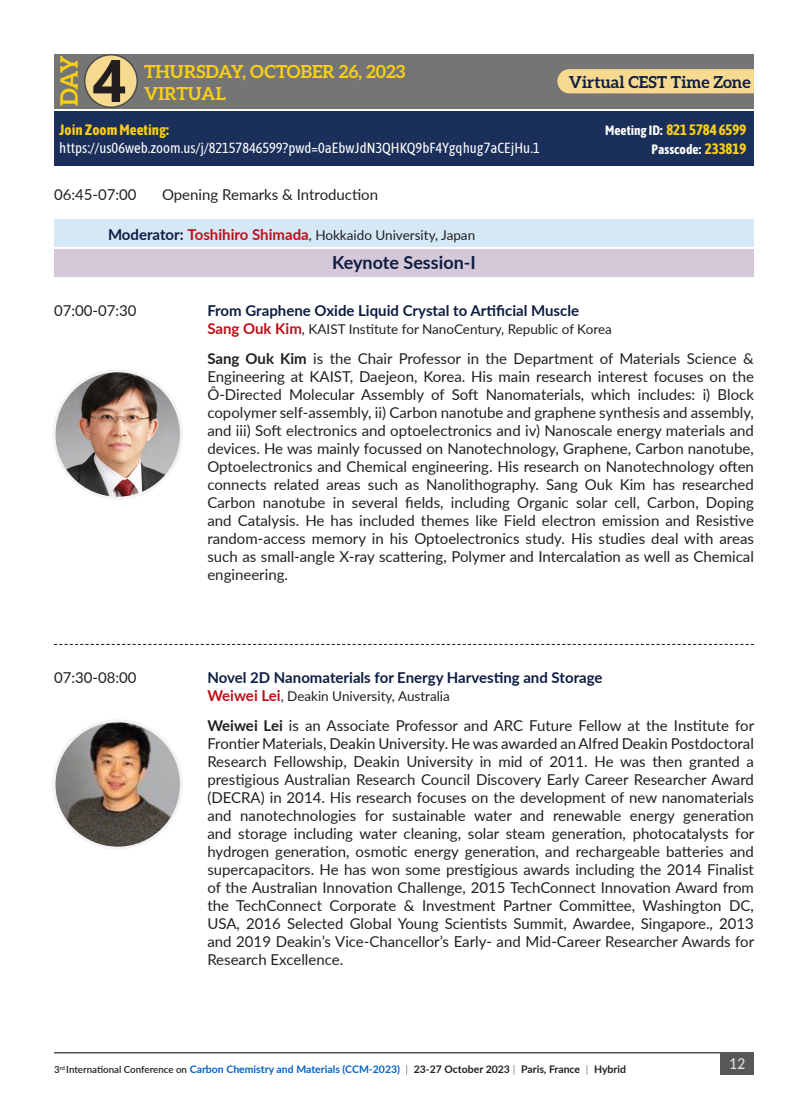
<style>
.page{position:relative;width:808px;height:1106px;background:#fff}
.page>*{position:absolute;margin:0;border:0;box-sizing:border-box;transform-origin:0 0}
.t1{font:700 60px "Segoe UI";color:#231f20}
.t2{font:700 24px "Aleo";color:#fad012}
.t3{font:700 18px "Aleo";color:#fad012}
.t4{font:700 18px "Lato";color:#0e1d42}
.t5{font:700 16.5px "Aleo";color:#0e1d42}
.Pa9{font:15px/18px "Lato";color:#231f20;text-align:justify}
.t6{font:700 15px "Lato";color:#0e1d42}
.Pa0{font:700 15px "Asap Condensed";color:#fad012}
.t7{font:500 15px "Lato";color:#e2e2e3;scale:.9 1}
.Pa0-2{font:14.7px "Asap Condensed";color:#fff}
.t8{font:13.5px "Lato";color:#231f20}
.t9{font:700 13.5px "Asap Condensed";color:#fff}
.t10{font:700 10.5px "Lato";color:#0563c1}
.s1{font-size:13.5px;color:#fff}
.s2{font-size:15px;color:#fad012}
.s3{font-weight:700;font-size:15px;color:#0e1d42}
.s4{font-weight:700;font-size:15px;color:#bd1018}
.s5{font-weight:700}
.s6{font-weight:600;font-size:9.75px;color:#231f20}
.s7{font-weight:300;color:#231f20}
.s8{color:#231f20}
</style>
<div class="page">
<hr style="left:54px;top:1052px;width:700px;height:1px;background:#57585a">
<div style="left:720px;top:1053px;width:34px;height:22px;background:#57585a"></div>
<div style="left:54px;top:249px;width:700px;height:27px;background:#d5c8d8"></div>
<div style="left:54px;top:219px;width:700px;height:27px;background:#d4e8f6"></div>
<svg style="left:54px;top:644px;width:700px;height:1px"></svg>
<img style="left:54px;top:371px;width:127px;height:127px;border-radius:64px">
<div style="left:53px;top:369px;width:130px;height:131px;border:3px solid #f3f3f3;border-radius:50%"></div>
<img style="left:54px;top:721px;width:127px;height:127px;border-radius:64px">
<div style="left:53px;top:719px;width:130px;height:131px;border:3px solid #f3f3f3;border-radius:50%"></div>
<div style="left:54px;top:54px;width:700px;height:54px;background:#757575"></div>
<div style="left:54px;top:112px;width:700px;height:54px;background:#1b2f5b"></div>
<div style="left:85px;top:55px;width:52px;height:52px;background:#f7d990;border-radius:50%"></div>
<div style="left:84px;top:54px;width:54px;height:54px;border:2px solid #4d4d4d;border-radius:50%"></div>
<div style="left:557px;top:69px;width:197px;height:24px;background:#f7d990"></div>
<p class="t2" style="left:55px;top:106px;width:52px;rotate:-90deg">DAY</p>
<p class="t1" style="left:92px;top:24px;width:36px">4</p>
<p class="t3" style="left:144px;top:61px;width:263px">THURSDAY, OCTOBER 26, 2023</p>
<p class="t3" style="left:144px;top:83px;width:83px">VIRTUAL</p>
<p class="Pa0" style="left:59px;top:119px;width:111px">Join Zoom Meeting:</p>
<p class="Pa0-2" style="left:59px;top:138px;width:482px">https://us06web.zoom.us/j/82157846599?pwd=0aEbwJdN3QHKQ9bF4Ygqhug7aCEjHu.1</p>
<p class="t5" style="left:569px;top:72px;width:183px">Virtual CEST Time Zone</p>
<p class="Pa0" style="left:605px;top:119px;width:143px"><span class="s1">Meeting ID:</span> 821 5784 6599</p>
<p class="t9" style="left:651px;top:140px;width:96px">Passcode: <span class="s2">233819</span></p>
<p class="Pa9" style="left:54px;top:185px;width:84px">06:45-07:00</p>
<p class="Pa9" style="left:162px;top:185px;width:218px">Opening Remarks &amp; Introduction</p>
<p class="t8" style="left:108px;top:226px;width:369px"><span class="s3">Moderator:</span> <span class="s4">Toshihiro Shimada</span>, Hokkaido University, Japan</p>
<p class="t4" style="left:332px;top:250px;width:145px">Keynote Session-I</p>
<p class="Pa9" style="left:54px;top:301px;width:84px">07:00-07:30</p>
<p class="t6" style="left:207px;top:299px;width:373px">From Graphene Oxide Liquid Crystal to Artificial Muscle</p>
<p class="t8" style="left:207px;top:319px;width:406px"><span class="s4">Sang Ouk Kim</span>, KAIST Institute for NanoCentury, Republic of Korea</p>
<p class="Pa9" style="left:207px;top:349px;width:548px"><span class="s5">Sang Ouk Kim</span> is the Chair Professor in the Department of Materials Science &amp; Engineering at KAIST, Daejeon, Korea. His main research interest focuses on the Ô-Directed Molecular Assembly of Soft Nanomaterials, which includes: i) Block copolymer self-assembly, ii) Carbon nanotube and graphene synthesis and assembly, and iii) Soft electronics and optoelectronics and iv) Nanoscale energy materials and devices. He was mainly focussed on Nanotechnology, Graphene, Carbon nanotube, Optoelectronics and Chemical engineering. His research on Nanotechnology often connects related areas such as Nanolithography. Sang Ouk Kim has researched Carbon nanotube in several fields, including Organic solar cell, Carbon, Doping and Catalysis. He has included themes like Field electron emission and Resistive random-access memory in his Optoelectronics study. His studies deal with areas such as small-angle X-ray scattering, Polymer and Intercalation as well as Chemical engineering.</p>
<p class="Pa9" style="left:54px;top:668px;width:84px">07:30-08:00</p>
<p class="t6" style="left:207px;top:667px;width:397px">Novel 2D Nanomaterials for Energy Harvesting and Storage</p>
<p class="t8" style="left:207px;top:686px;width:244px"><span class="s4">Weiwei Lei</span>, Deakin University, Australia</p>
<p class="Pa9" style="left:207px;top:716px;width:548px"><span class="s5">Weiwei Lei</span> is an Associate Professor and ARC Future Fellow at the Institute for Frontier Materials, Deakin University. He was awarded an Alfred Deakin Postdoctoral Research Fellowship, Deakin University in mid of 2011. He was then granted a prestigious Australian Research Council Discovery Early Career Researcher Award (DECRA) in 2014. His research focuses on the development of new nanomaterials and nanotechnologies for sustainable water and renewable energy generation and storage including water cleaning, solar steam generation, photocatalysts for hydrogen generation, osmotic energy generation, and rechargeable batteries and supercapacitors. He has won some prestigious awards including the 2014 Finalist of the Australian Innovation Challenge, 2015 TechConnect Innovation Award from the TechConnect Corporate &amp; Investment Partner Committee, Washington DC, USA, 2016 Selected Global Young Scientists Summit, Awardee, Singapore., 2013 and 2019 Deakin’s Vice-Chancellor’s Early- and Mid-Career Researcher Awards for Research Excellence.</p>
<p class="t10" style="left:54px;top:1062px;width:574px"><span class="s6">3</span><sup>rd</sup> <span class="s6">International Conference on</span> Carbon Chemistry and Materials (CCM-2023) <span class="s7">|</span> <span class="s8">23-27 October 2023</span> <span class="s7">|</span> <span class="s8">Paris, France</span> <span class="s7">|</span> <span class="s8">Hybrid</span></p>
<p class="t7" style="left:729px;top:1053px;width:19px">12</p>
</div>
